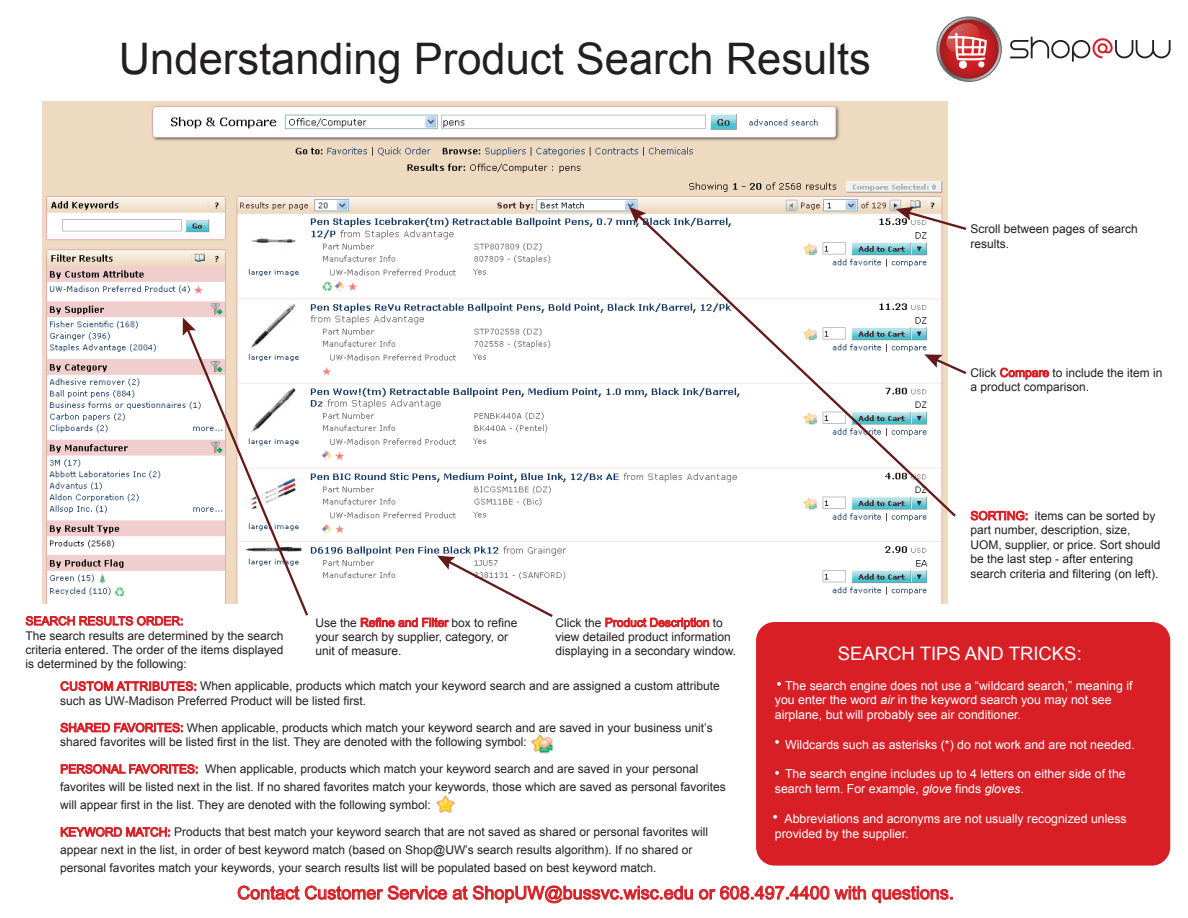
<style>
.page{position:relative;width:1188px;height:918px;background:#fff}
.page>*{position:absolute;margin:0;border:0;box-sizing:border-box;transform-origin:0 0}
.t1{font:43.5px "Arial";color:#231f20}
.t2{font:18.45px "Arial";color:#fff}
.t3{font:18px "Arial";color:#d81f26}
.t4{font:12.3px/14.9px "Arial";color:#fff}
.t5{font:12px/14.4px "Arial";color:#231f20}
.t6{font:12px "Arial";color:#d81f26}
.s1{color:#d81f26}
.s2{font-style:italic}
</style>
<div class="page">
<img style="left:531px;top:734px;width:22px;height:20px">
<img style="left:436px;top:795px;width:19px;height:19px">
<img style="left:42px;top:101px;width:905px;height:503px">
<svg style="left:629px;top:207px;width:327px;height:310px"></svg>
<svg style="left:26px;top:318px;width:282px;height:308px"></svg>
<svg style="left:361px;top:556px;width:192px;height:71px"></svg>
<svg style="left:605px;top:618px;width:104px;height:11px"></svg>
<svg style="left:1000px;top:368px;width:49px;height:12px"></svg>
<svg style="left:971px;top:511px;width:56px;height:9px"></svg>
<svg style="left:61px;top:681px;width:135px;height:10px"></svg>
<svg style="left:60px;top:723px;width:123px;height:9px"></svg>
<svg style="left:61px;top:764px;width:136px;height:10px"></svg>
<svg style="left:61px;top:826px;width:109px;height:11px"></svg>
<svg style="left:238px;top:886px;width:61px;height:14px"></svg>
<svg style="left:305px;top:886px;width:142px;height:14px"></svg>
<svg style="left:453px;top:886px;width:240px;height:17px"></svg>
<svg style="left:699px;top:886px;width:130px;height:14px"></svg>
<svg style="left:835px;top:886px;width:31px;height:13px"></svg>
<svg style="left:872px;top:886px;width:80px;height:17px"></svg>
<div style="left:756px;top:622px;width:414px;height:244px;background:#d81f26;border-radius:19px"></div>
<svg style="left:777px;top:682px;width:4px;height:4px"></svg>
<svg style="left:775px;top:740px;width:4px;height:4px"></svg>
<svg style="left:775px;top:771px;width:4px;height:4px"></svg>
<svg style="left:773px;top:815px;width:4px;height:4px"></svg>
<svg style="left:896px;top:207px;width:70px;height:23px"></svg>
<svg style="left:924px;top:354px;width:42px;height:20px"></svg>
<svg style="left:1010px;top:37px;width:161px;height:25px"></svg>
<svg style="left:937px;top:17px;width:64px;height:64px"></svg>
<div style="left:937px;top:17px;width:64px;height:64px;border:1px solid #656568;border-radius:50%"></div>
<svg style="left:940px;top:20px;width:59px;height:59px"></svg>
<svg style="left:941px;top:21px;width:56px;height:56px"></svg>
<div style="left:941px;top:21px;width:56px;height:56px;border:1px solid #a02023;border-radius:50%"></div>
<svg style="left:947px;top:23px;width:40px;height:44px"></svg>
<h1 class="t1" style="left:119px;top:30px;width:753px">Understanding Product Search Results</h1>
<p class="t5" style="left:970px;top:222px;width:169px">Scroll between pages of search results.</p>
<p class="t5" style="left:970px;top:365px;width:194px">Click <span class="s1">Compare</span> to include the item in a product comparison.</p>
<p class="t5" style="left:970px;top:509px;width:192px"><span class="s1">SORTING:</span> items can be sorted by part number, description, size, UOM, supplier, or price. Sort should be the last step - after entering search criteria and filtering (on left).</p>
<p class="t6" style="left:26px;top:613px;width:159px">SEARCH RESULTS ORDER:</p>
<p class="t5" style="left:26px;top:628px;width:260px;text-align:justify">The search results are determined by the search criteria entered. The order of the items displayed is determined by the following:</p>
<p class="t5" style="left:316px;top:615px;width:204px">Use the <span class="s1">Refine and Filter</span> box to refine your search by supplier, category, or unit of measure.</p>
<p class="t5" style="left:556px;top:615px;width:182px">Click the <span class="s1">Product Description</span> to view detailed product information displaying in a secondary window.</p>
<p class="t5" style="left:60px;top:679px;width:661px"><span class="s1">CUSTOM ATTRIBUTES:</span> When applicable, products which match your keyword search and are assigned a custom attribute such as UW-Madison Preferred Product will be listed first.</p>
<p class="t5" style="left:60px;top:721px;width:654px"><span class="s1">SHARED FAVORITES:</span> When applicable, products which match your keyword search and are saved in your business unit’s shared favorites will be listed first in the list. They are denoted with the following symbol:</p>
<p class="t5" style="left:60px;top:760px;width:667px;line-height:18px"><span class="s1">PERSONAL FAVORITES:</span> When applicable, products which match your keyword search and are saved in your personal favorites will be listed next in the list. If no shared favorites match your keywords, those which are saved as personal favorites will appear first in the list. They are denoted with the following symbol:</p>
<p class="t5" style="left:60px;top:823px;width:650px;line-height:18px"><span class="s1">KEYWORD MATCH:</span> Products that best match your keyword search that are not saved as shared or personal favorites will appear next in the list, in order of best keyword match (based on Shop@UW’s search results algorithm). If no shared or personal favorites match your keywords, your search results list will be populated based on best keyword match.</p>
<h2 class="t2" style="left:838px;top:641px;width:246px">SEARCH TIPS AND TRICKS:</h2>
<p class="t4" style="left:775px;top:678px;width:359px;text-indent:10px">The search engine does not use a “wildcard search,” meaning if you enter the word <span class="s2">air</span> in the keyword search you may not see airplane, but will probably see air conditioner.</p>
<p class="t4" style="left:785px;top:737px;width:351px">Wildcards such as asterisks (*) do not work and are not needed.</p>
<p class="t4" style="left:775px;top:767px;width:352px;text-indent:10px">The search engine includes up to 4 letters on either side of the search term. For example, <span class="s2">glove</span> finds <span class="s2">gloves</span>.</p>
<p class="t4" style="left:775px;top:811px;width:353px;text-indent:10px">Abbreviations and acronyms are not usually recognized unless provided by the supplier.</p>
<h3 class="t3" style="left:237px;top:881px;width:718px">Contact Customer Service at ShopUW@bussvc.wisc.edu or 608.497.4400 with questions.</h3>
</div>
